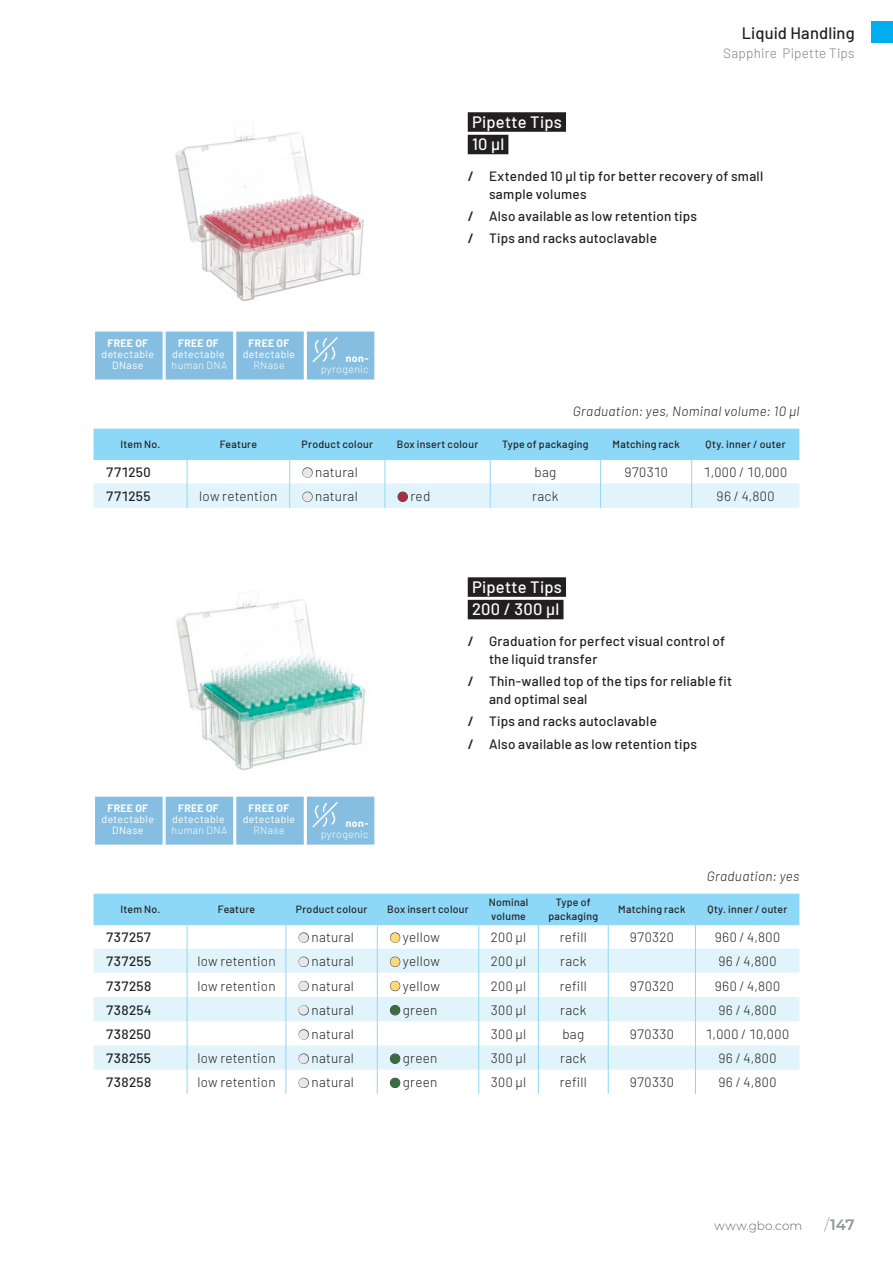
<style>
.page{position:relative;width:893px;height:1263px;background:#fff}
.page>*{position:absolute;margin:0;border:0;box-sizing:border-box;transform-origin:0 0}
.Table_Product_brand{font:500 16.5px "Barlow";letter-spacing:.015em;color:#fff}
.t1{font:500 16.5px "Barlow";letter-spacing:.01em;color:#231f20}
.t2{font:600 15px "Montserrat";color:#939598}
.Table_Body_item_numb{font:500 13.5px/18px "Barlow";letter-spacing:.015em;color:#231f20}
.Table_Body____centre{font:300 13.5px "Barlow";letter-spacing:.02em;color:#231f20}
.Table_Body____left_j{font:300 13.5px "Barlow";letter-spacing:.015em;color:#231f20}
.Table_Common_feature{font:italic 300 13.5px "Barlow";letter-spacing:.025em;color:#231f20}
.t3{font:300 13.5px "Barlow";letter-spacing:.015em;color:#808285}
.t4{font:300 12px "Montserrat";letter-spacing:.015em;color:#636366}
.Table_Header{font:500 10.5px/13.5px "Barlow";letter-spacing:.03em;color:#231f20}
.t5{font:10.5px/11.2px "Barlow";letter-spacing:.035em;color:#fff;text-align:center}
.t6{font:300 10.5px/11.2px "Barlow";letter-spacing:.04em;color:#fff;text-align:right}
.s1{font-weight:700}
.s2{font-weight:300}
.s3{font-weight:600}
.s4{color:#3e3e3f}
</style>
<div class="page">
<div style="left:872px;top:21px;width:21px;height:22px;background:#00aeef"></div>
<img style="left:175px;top:132px;width:189px;height:169px">
<div style="left:468px;top:112px;width:98px;height:20px;background:#231f20"></div>
<div style="left:468px;top:135px;width:40px;height:19px;background:#231f20"></div>
<svg style="left:95px;top:331px;width:281px;height:50px;background:#8fc3e2"></svg>
<svg style="left:94px;top:429px;width:705px;height:79px"></svg>
<img style="left:176px;top:593px;width:190px;height:178px">
<div style="left:468px;top:577px;width:98px;height:20px;background:#231f20"></div>
<div style="left:468px;top:600px;width:95px;height:19px;background:#231f20"></div>
<svg style="left:95px;top:796px;width:281px;height:50px;background:#8fc3e2"></svg>
<svg style="left:94px;top:894px;width:705px;height:200px"></svg>
<p class="t1" style="left:742px;top:21px;width:115px">Liquid Handling</p>
<p class="t3" style="left:723px;top:43px;width:133px">Sapphire Pipette Tips</p>
<p class="t5" style="left:102px;top:336px;width:54px"><span class="s1">FREE OF </span>detectable<br>DNase</p>
<p class="t5" style="left:172px;top:336px;width:57px"><span class="s1">FREE OF </span>detectable <span class="s2">human DNA</span></p>
<p class="t5" style="left:243px;top:336px;width:54px"><span class="s1">FREE OF </span>detectable<br><span class="s2">RNase</span></p>
<p class="t6" style="left:321px;top:351px;width:49px"><span class="s1">non&shy;</span>pyrogenic</p>
<p class="Table_Product_brand" style="left:472px;top:110px;width:91px">Pipette Tips</p>
<p class="Table_Product_brand" style="left:472px;top:132px;width:34px">10 µl</p>
<p class="Table_Body_item_numb" style="left:489px;top:166px;width:276px;text-indent:-21px"><span class="s3">/</span> Extended 10 µl tip for better recovery of small sample volumes</p>
<p class="Table_Body_item_numb" style="left:468px;top:206px;width:231px"><span class="s3">/</span> Also available as low retention tips</p>
<p class="Table_Body_item_numb" style="left:468px;top:228px;width:191px"><span class="s3">/</span> Tips and racks autoclavable</p>
<p class="Table_Common_feature" style="left:573px;top:401px;width:228px">Graduation: yes, Nominal volume: 10 µl</p>
<p class="Table_Header" style="left:120px;top:437px;width:41px">Item No.</p>
<p class="Table_Header" style="left:220px;top:437px;width:39px">Feature</p>
<p class="Table_Header" style="left:302px;top:437px;width:73px">Product colour</p>
<p class="Table_Header" style="left:397px;top:437px;width:83px">Box insert colour</p>
<p class="Table_Header" style="left:502px;top:437px;width:88px">Type of packaging</p>
<p class="Table_Header" style="left:612px;top:437px;width:69px">Matching rack</p>
<p class="Table_Header" style="left:705px;top:437px;width:82px">Qty. inner / outer</p>
<p class="Table_Body_item_numb" style="left:106px;top:462px;width:46px">771250</p>
<p class="Table_Body____left_j" style="left:302px;top:463px;width:57px"><span class="s4">●</span> natural</p>
<p class="Table_Body____centre" style="left:534px;top:463px;width:23px">bag</p>
<p class="Table_Body____centre" style="left:624px;top:463px;width:45px">970310</p>
<p class="Table_Body____centre" style="left:704px;top:463px;width:85px">1,000 / 10,000</p>
<p class="Table_Body_item_numb" style="left:106px;top:486px;width:46px">771255</p>
<p class="Table_Body____centre" style="left:199px;top:487px;width:80px">low retention</p>
<p class="Table_Body____left_j" style="left:302px;top:487px;width:57px"><span class="s4">●</span> natural</p>
<p class="Table_Body____left_j" style="left:398px;top:487px;width:34px"><span class="s4">●</span> red</p>
<p class="Table_Body____centre" style="left:532px;top:487px;width:28px">rack</p>
<p class="Table_Body____centre" style="left:716px;top:487px;width:59px">96 / 4,800</p>
<p class="t5" style="left:102px;top:801px;width:54px"><span class="s1">FREE OF </span>detectable<br>DNase</p>
<p class="t5" style="left:172px;top:801px;width:57px"><span class="s1">FREE OF </span>detectable <span class="s2">human DNA</span></p>
<p class="t5" style="left:243px;top:801px;width:54px"><span class="s1">FREE OF </span>detectable<br><span class="s2">RNase</span></p>
<p class="t6" style="left:321px;top:816px;width:49px"><span class="s1">non&shy;</span>pyrogenic</p>
<p class="Table_Product_brand" style="left:472px;top:575px;width:91px">Pipette Tips</p>
<p class="Table_Product_brand" style="left:472px;top:597px;width:89px">200 / 300 µl</p>
<p class="Table_Body_item_numb" style="left:489px;top:631px;width:238px;text-indent:-21px"><span class="s3">/</span> Graduation for perfect visual control of the liquid transfer</p>
<p class="Table_Body_item_numb" style="left:489px;top:671px;width:245px;text-indent:-21px"><span class="s3">/</span> Thin-walled top of the tips for reliable fit and optimal seal</p>
<p class="Table_Body_item_numb" style="left:468px;top:711px;width:191px"><span class="s3">/</span> Tips and racks autoclavable</p>
<p class="Table_Body_item_numb" style="left:468px;top:734px;width:231px"><span class="s3">/</span> Also available as low retention tips</p>
<p class="Table_Common_feature" style="left:707px;top:866px;width:94px">Graduation: yes</p>
<p class="Table_Header" style="left:120px;top:902px;width:41px">Item No.</p>
<p class="Table_Header" style="left:218px;top:902px;width:39px">Feature</p>
<p class="Table_Header" style="left:296px;top:902px;width:73px">Product colour</p>
<p class="Table_Header" style="left:387px;top:902px;width:83px">Box insert colour</p>
<p class="Table_Header" style="left:489px;top:895px;width:41px">Nominal volume</p>
<p class="Table_Header" style="left:548px;top:895px;width:51px;text-align:center">Type of packaging</p>
<p class="Table_Header" style="left:618px;top:902px;width:69px">Matching rack</p>
<p class="Table_Header" style="left:707px;top:902px;width:82px">Qty. inner / outer</p>
<p class="Table_Body_item_numb" style="left:106px;top:927px;width:46px">737257</p>
<p class="Table_Body____left_j" style="left:299px;top:928px;width:57px"><span class="s4">●</span> natural</p>
<p class="Table_Body____left_j" style="left:390px;top:928px;width:51px"><span class="s4">●</span> yellow</p>
<p class="Table_Body____centre" style="left:491px;top:928px;width:37px">200 µl</p>
<p class="Table_Body____centre" style="left:560px;top:928px;width:29px">refill</p>
<p class="Table_Body____centre" style="left:630px;top:928px;width:45px">970320</p>
<p class="Table_Body____centre" style="left:715px;top:928px;width:67px">960 / 4,800</p>
<p class="Table_Body_item_numb" style="left:106px;top:951px;width:46px">737255</p>
<p class="Table_Body____centre" style="left:197px;top:952px;width:80px">low retention</p>
<p class="Table_Body____left_j" style="left:299px;top:952px;width:57px"><span class="s4">●</span> natural</p>
<p class="Table_Body____left_j" style="left:390px;top:952px;width:51px"><span class="s4">●</span> yellow</p>
<p class="Table_Body____centre" style="left:491px;top:952px;width:37px">200 µl</p>
<p class="Table_Body____centre" style="left:560px;top:952px;width:28px">rack</p>
<p class="Table_Body____centre" style="left:718px;top:952px;width:59px">96 / 4,800</p>
<p class="Table_Body_item_numb" style="left:106px;top:976px;width:47px">737258</p>
<p class="Table_Body____centre" style="left:197px;top:976px;width:80px">low retention</p>
<p class="Table_Body____left_j" style="left:299px;top:976px;width:57px"><span class="s4">●</span> natural</p>
<p class="Table_Body____left_j" style="left:390px;top:976px;width:51px"><span class="s4">●</span> yellow</p>
<p class="Table_Body____centre" style="left:491px;top:976px;width:37px">200 µl</p>
<p class="Table_Body____centre" style="left:560px;top:976px;width:29px">refill</p>
<p class="Table_Body____centre" style="left:630px;top:976px;width:45px">970320</p>
<p class="Table_Body____centre" style="left:715px;top:976px;width:67px">960 / 4,800</p>
<p class="Table_Body_item_numb" style="left:106px;top:1000px;width:47px">738254</p>
<p class="Table_Body____left_j" style="left:299px;top:1000px;width:57px"><span class="s4">●</span> natural</p>
<p class="Table_Body____left_j" style="left:390px;top:1000px;width:49px"><span class="s4">●</span> green</p>
<p class="Table_Body____centre" style="left:491px;top:1000px;width:37px">300 µl</p>
<p class="Table_Body____centre" style="left:560px;top:1000px;width:28px">rack</p>
<p class="Table_Body____centre" style="left:718px;top:1000px;width:59px">96 / 4,800</p>
<p class="Table_Body_item_numb" style="left:106px;top:1024px;width:46px">738250</p>
<p class="Table_Body____left_j" style="left:299px;top:1024px;width:57px"><span class="s4">●</span> natural</p>
<p class="Table_Body____centre" style="left:491px;top:1024px;width:37px">300 µl</p>
<p class="Table_Body____centre" style="left:562px;top:1024px;width:23px">bag</p>
<p class="Table_Body____centre" style="left:630px;top:1024px;width:46px">970330</p>
<p class="Table_Body____centre" style="left:706px;top:1024px;width:85px">1,000 / 10,000</p>
<p class="Table_Body_item_numb" style="left:106px;top:1048px;width:46px">738255</p>
<p class="Table_Body____centre" style="left:197px;top:1049px;width:80px">low retention</p>
<p class="Table_Body____left_j" style="left:299px;top:1049px;width:57px"><span class="s4">●</span> natural</p>
<p class="Table_Body____left_j" style="left:390px;top:1049px;width:49px"><span class="s4">●</span> green</p>
<p class="Table_Body____centre" style="left:491px;top:1049px;width:37px">300 µl</p>
<p class="Table_Body____centre" style="left:560px;top:1049px;width:28px">rack</p>
<p class="Table_Body____centre" style="left:718px;top:1049px;width:59px">96 / 4,800</p>
<p class="Table_Body_item_numb" style="left:106px;top:1072px;width:46px">738258</p>
<p class="Table_Body____centre" style="left:197px;top:1073px;width:80px">low retention</p>
<p class="Table_Body____left_j" style="left:299px;top:1073px;width:57px"><span class="s4">●</span> natural</p>
<p class="Table_Body____left_j" style="left:390px;top:1073px;width:49px"><span class="s4">●</span> green</p>
<p class="Table_Body____centre" style="left:491px;top:1073px;width:37px">300 µl</p>
<p class="Table_Body____centre" style="left:560px;top:1073px;width:29px">refill</p>
<p class="Table_Body____centre" style="left:630px;top:1073px;width:46px">970330</p>
<p class="Table_Body____centre" style="left:718px;top:1073px;width:59px">96 / 4,800</p>
<p class="t4" style="left:714px;top:1218px;width:89px">www.gbo.com</p>
<p class="t2" style="left:825px;top:1214px;width:32px"><span class="s2">/</span> 147</p>
</div>
